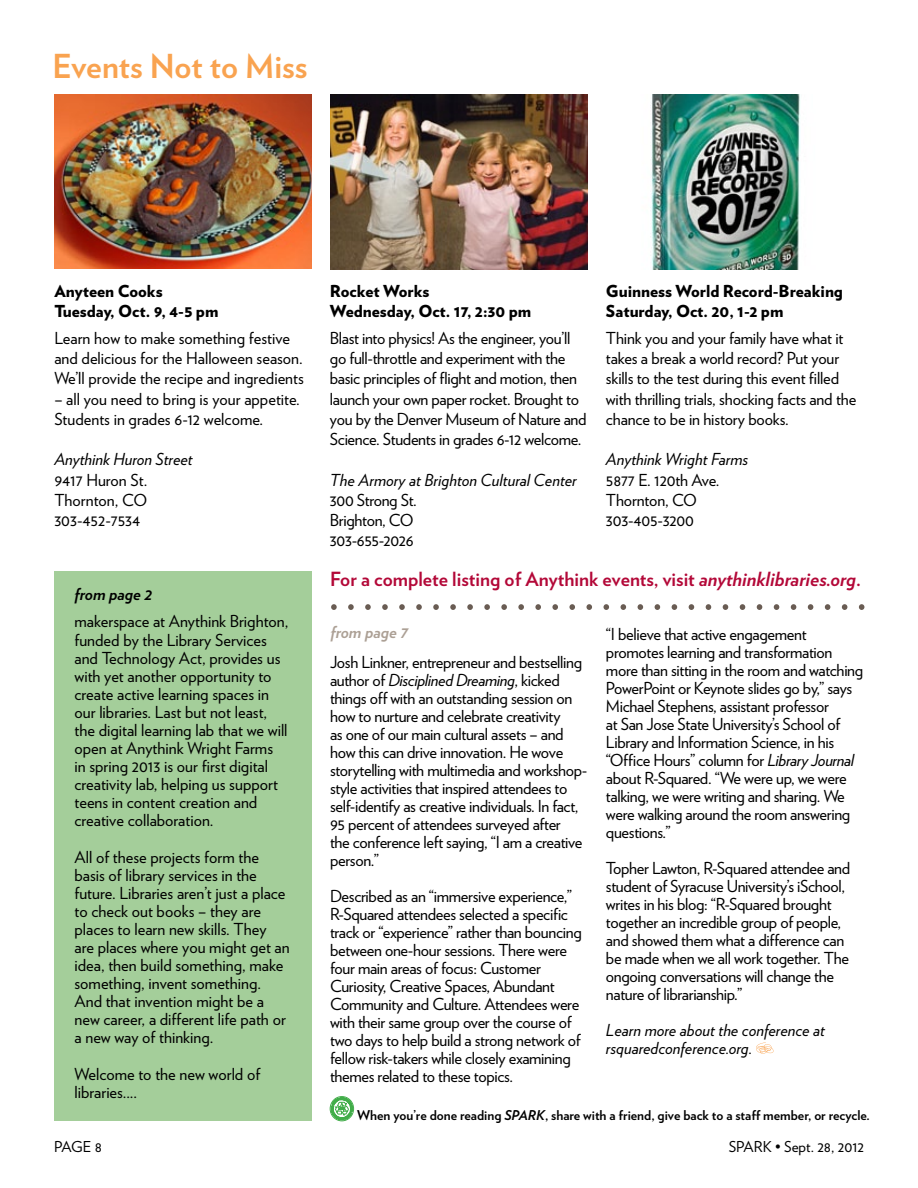
<style>
.page{position:relative;width:918px;height:1188px;background:#fff}
.page>*{position:absolute;margin:0;border:0;box-sizing:border-box;transform-origin:0 0}
.t1{font:700 33px "Verlag";color:#f9a350}
.t2{font:700 19.5px "Verlag";color:#b30838}
.t3{font:16.5px/18px "Verlag";letter-spacing:-.02em;color:#000}
.t4{font:16.5px/18.1px "Verlag";color:#000}
.t5{font:italic 16.5px/18.5px "Verlag";color:#000}
.t6{font:900 16.5px/20.2px "Verlag";color:#000}
.t7{font:italic 700 16.5px "Verlag";color:#aca095}
.t8{font:italic 700 16.5px "Verlag";color:#000}
.t9{font:15px "Verlag";color:#000}
.t10{font:700 13.5px "Verlag";color:#000}
.s1{font-style:italic}
</style>
<div class="page">
<svg style="left:330px;top:1096px;width:24px;height:26px"></svg>
<img style="left:54px;top:94px;width:258px;height:175px">
<svg style="left:331px;top:604px;width:533px;height:6px"></svg>
<img style="left:330px;top:94px;width:258px;height:175px">
<img style="left:650px;top:94px;width:150px;height:175px">
<svg style="left:756px;top:1042px;width:18px;height:12px"></svg>
<div style="left:54px;top:571px;width:258px;height:549px;background:#a4ce9a"></div>
<h1 class="t1" style="left:52px;top:40px;width:257px">Events Not to Miss</h1>
<p class="t6" style="left:54px;top:280px;width:166px">Anyteen Cooks<br>Tuesday, Oct. 9, 4-5 pm</p>
<p class="t4" style="left:54px;top:327px;width:251px;line-height:20.2px">Learn how to make something festive and delicious for the Halloween season.<br>We’ll provide the recipe and ingredients</p>
<p class="t4" style="left:54px;top:388px;width:247px;line-height:20.2px">– all you need to bring is your appetite.<br>Students in grades 6-12 welcome.</p>
<p class="t5" style="left:54px;top:449px;width:140px">Anythink Huron Street</p>
<p class="t3" style="left:54px;top:469px;width:95px;line-height:20.2px;text-align:justify">9417 Huron St.<br>Thornton, CO 303-452-7534</p>
<p class="t8" style="left:75px;top:581px;width:79px">from page 2</p>
<p class="t4" style="left:75px;top:612px;width:215px">makerspace at Anythink Brighton, funded by the Library Services and Technology Act, provides us with yet another opportunity to create active learning spaces in our libraries. Last but not least, the digital learning lab that we will open at Anythink Wright Farms<br>in spring 2013 is our first digital creativity lab, helping us support teens in content creation and creative collaboration.</p>
<p class="t4" style="left:75px;top:847px;width:217px">All of these projects form the basis of library services in the future. Libraries aren’t just a place to check out books – they are places to learn new skills. They are places where you might get an idea, then build something, make something, invent something.<br>And that invention might be a new career, a different life path or a new way of thinking.</p>
<p class="t4" style="left:75px;top:1064px;width:187px">Welcome to the new world of libraries....</p>
<p class="t6" style="left:330px;top:280px;width:203px">Rocket Works<br>Wednesday, Oct. 17, 2:30 pm</p>
<p class="t3" style="left:330px;top:327px;width:258px;line-height:20.2px">Blast into physics! As the engineer, you’ll go full-throttle and experiment with the basic principles of flight and motion, then launch your own paper rocket. Brought to you by the Denver Museum of Nature and Science. Students in grades 6-12 welcome.</p>
<p class="t5" style="left:330px;top:469px;width:248px">The Armory at Brighton Cultural Center</p>
<p class="t3" style="left:330px;top:489px;width:88px;line-height:20.2px">300 Strong St.<br>Brighton, CO<br>303-655-2026</p>
<p class="t6" style="left:606px;top:280px;width:239px">Guinness World Record-Breaking<br>Saturday, Oct. 20, 1-2 pm</p>
<p class="t3" style="left:606px;top:327px;width:252px;line-height:20.2px">Think you and your family have what it takes a break a world record? Put your skills to the test during this event filled with thrilling trials, shocking facts and the chance to be in history books.</p>
<p class="t5" style="left:606px;top:449px;width:144px">Anythink Wright Farms</p>
<p class="t3" style="left:606px;top:469px;width:115px;line-height:20.2px">5877 E. 120th Ave.<br>Thornton, CO<br>303-405-3200</p>
<p class="t2" style="left:330px;top:563px;width:532px">For a complete listing of Anythink events, visit <span class="s1">anythinklibraries.org</span>.</p>
<p class="t7" style="left:330px;top:619px;width:79px">from page 7</p>
<p class="t3" style="left:330px;top:652px;width:259px">Josh Linkner, entrepreneur and bestselling author of <span class="s1">Disciplined Dreaming</span>, kicked things off with an outstanding session on how to nurture and celebrate creativity<br>as one of our main cultural assets – and how this can drive innovation. He wove storytelling with multimedia and workshop&shy;style activities that inspired attendees to self-identify as creative individuals. In fact, 95 percent of attendees surveyed after<br>the conference left saying, “I am a creative person.”</p>
<p class="t3" style="left:330px;top:886px;width:253px">Described as an “immersive experience,” R-Squared attendees selected a specific track or “experience” rather than bouncing between one-hour sessions. There were four main areas of focus: Customer Curiosity, Creative Spaces, Abundant Community and Culture. Attendees were with their same group over the course of two days to help build a strong network of fellow risk-takers while closely examining themes related to these topics.</p>
<p class="t3" style="left:606px;top:624px;width:259px">“I believe that active engagement promotes learning and transformation more than sitting in the room and watching PowerPoint or Keynote slides go by,” says Michael Stephens, assistant professor<br>at San Jose State University’s School of Library and Information Science, in his “Office Hours” column for <span class="s1">Library Journal </span>about R-Squared. “We were up, we were talking, we were writing and sharing. We were walking around the room answering questions.”</p>
<p class="t3" style="left:606px;top:858px;width:246px">Topher Lawton, R-Squared attendee and student of Syracuse University’s iSchool, writes in his blog: “R-Squared brought together an incredible group of people, and showed them what a difference can be made when we all work together. The ongoing conversations will change the nature of librarianship.”</p>
<p class="t5" style="left:606px;top:1019px;width:221px">Learn more about the conference at rsquaredconference.org.</p>
<p class="t10" style="left:357px;top:1104px;width:514px">When you’re done reading <span class="s1">SPARK</span>, share with a friend, give back to a staff member, or recycle.</p>
<p class="t9" style="left:54px;top:1135px;width:50px">PAGE 8</p>
<p class="t9" style="left:729px;top:1135px;width:137px">SPARK • Sept. 28, 2012</p>
</div>
